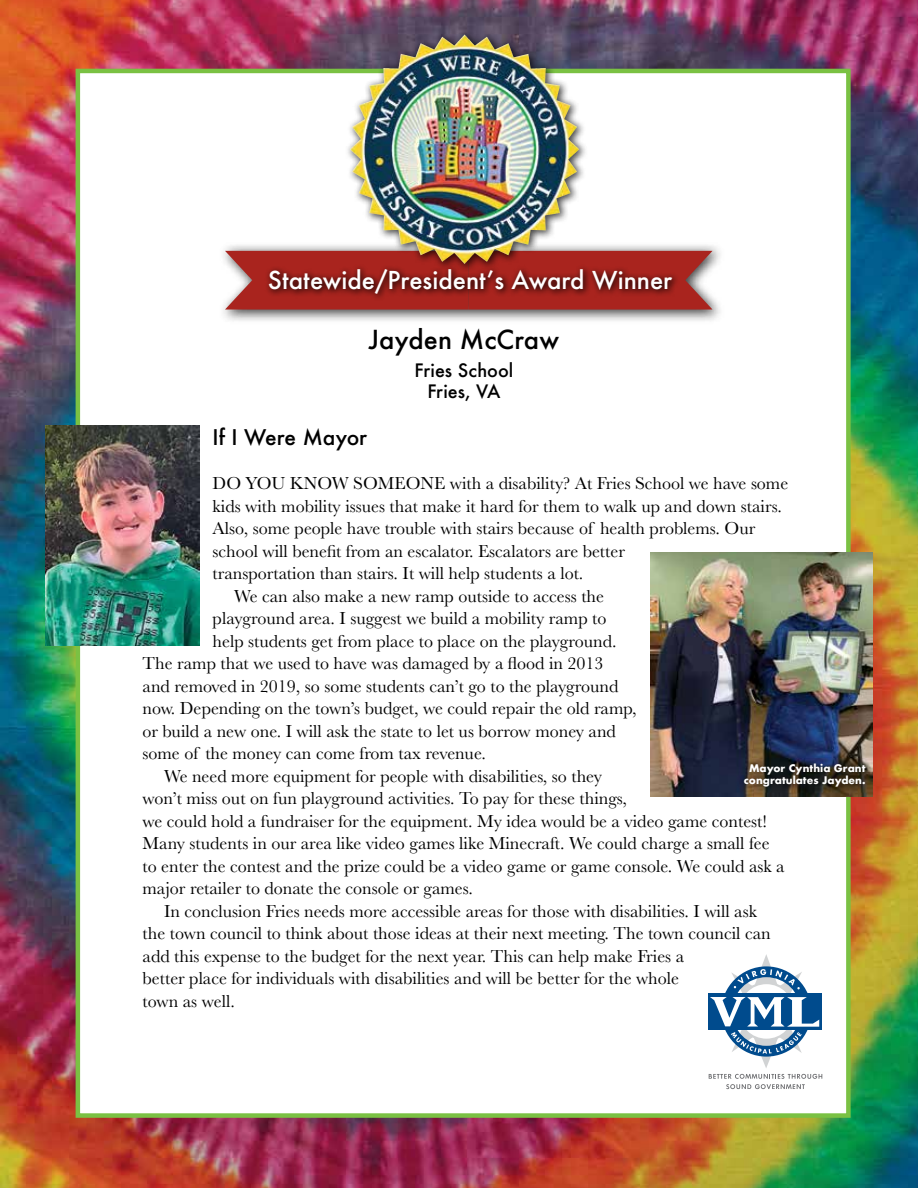
<style>
.page{position:relative;width:918px;height:1188px;background:#fff}
.page>*{position:absolute;margin:0;border:0;box-sizing:border-box;transform-origin:0 0}
.t1{font:500 25.5px "Futura";color:#000}
.t2{font:500 24px "Futura";color:#fff}
.t3{font:500 21px "Futura";color:#000}
.t4{font:18px "Baskerville";color:#000}
.t5{font:500 18px/21px "Futura";color:#000;text-align:center}
.t6{font:700 10.2px/12px "Futura";color:#fff;text-align:center}
</style>
<div class="page">
<img style="left:1px;top:0;width:917px;height:1188px">
<div style="left:76px;top:69px;width:775px;height:1049px;background:#fff;border:4px solid #7ac143"></div>
<div style="left:218px;top:242px;width:507px;height:82px;background:#000;opacity:.75"></div>
<svg style="left:225px;top:251px;width:488px;height:59px;background:#af433e"></svg>
<div style="left:264px;top:264px;width:417px;height:38px;background:#000;opacity:.75"></div>
<div style="left:344px;top:29px;width:245px;height:244px;background:#000;opacity:.75"></div>
<img style="left:418px;top:35px;width:46px;height:15px">
<svg style="left:709px;top:954px;width:113px;height:135px"></svg>
<img style="left:45px;top:426px;width:154px;height:219px">
<img style="left:651px;top:552px;width:222px;height:244px">
<div style="left:736px;top:756px;width:137px;height:38px;background:#000;opacity:.75"></div>
<h2 class="t2" style="left:268px;top:263px;width:406px">Statewide/President’s Award Winner</h2>
<h1 class="t1" style="left:369px;top:323px;width:192px">Jayden McCraw</h1>
<p class="t5" style="left:415px;top:360px;width:100px">Fries School<br>Fries, VA</p>
<p class="t3" style="left:213px;top:423px;width:156px">If I Were Mayor</p>
<p class="t4" style="left:213px;top:472px;width:577px">DO YOU KNOW SOMEONE with a disability? At Fries School we have some</p>
<p class="t4" style="left:213px;top:494px;width:571px">kids with mobility issues that make it hard for them to walk up and down stairs.</p>
<p class="t4" style="left:213px;top:517px;width:544px">Also, some people have trouble with stairs because of health problems. Our</p>
<p class="t4" style="left:213px;top:539px;width:414px">school will benefit from an escalator. Escalators are better</p>
<p class="t4" style="left:213px;top:562px;width:372px">transportation than stairs. It will help students a lot.</p>
<p class="t4" style="left:234px;top:584px;width:371px">We can also make a new ramp outside to access the</p>
<p class="t4" style="left:213px;top:607px;width:395px">playground area. I suggest we build a mobility ramp to</p>
<p class="t4" style="left:213px;top:629px;width:405px">help students get from place to place on the playground.</p>
<p class="t4" style="left:143px;top:652px;width:463px">The ramp that we used to have was damaged by a flood in 2013</p>
<p class="t4" style="left:143px;top:674px;width:477px">and removed in 2019, so some students can’t go to the playground</p>
<p class="t4" style="left:143px;top:697px;width:496px">now. Depending on the town’s budget, we could repair the old ramp,</p>
<p class="t4" style="left:143px;top:719px;width:475px">or build a new one. I will ask the state to let us borrow money and</p>
<p class="t4" style="left:143px;top:742px;width:345px">some of the money can come from tax revenue.</p>
<p class="t4" style="left:164px;top:764px;width:439px">We need more equipment for people with disabilities, so they</p>
<p class="t4" style="left:143px;top:787px;width:486px">won’t miss out on fun playground activities. To pay for these things,</p>
<p class="t4" style="left:143px;top:809px;width:626px">we could hold a fundraiser for the equipment. My idea would be a video game contest!</p>
<p class="t4" style="left:143px;top:832px;width:629px">Many students in our area like video games like Minecraft. We could charge a small fee</p>
<p class="t4" style="left:143px;top:854px;width:644px">to enter the contest and the prize could be a video game or game console. We could ask a</p>
<p class="t4" style="left:143px;top:877px;width:332px">major retailer to donate the console or games.</p>
<p class="t4" style="left:164px;top:899px;width:594px">In conclusion Fries needs more accessible areas for those with disabilities. I will ask</p>
<p class="t4" style="left:143px;top:922px;width:630px">the town council to think about those ideas at their next meeting. The town council can</p>
<p class="t4" style="left:143px;top:944px;width:543px">add this expense to the budget for the next year. This can help make Fries a</p>
<p class="t4" style="left:143px;top:967px;width:538px">better place for individuals with disabilities and will be better for the whole</p>
<p class="t4" style="left:143px;top:989px;width:94px">town as well.</p>
<p class="t6" style="left:744px;top:762px;width:123px">Mayor Cynthia Grant congratulates Jayden.</p>
</div>
